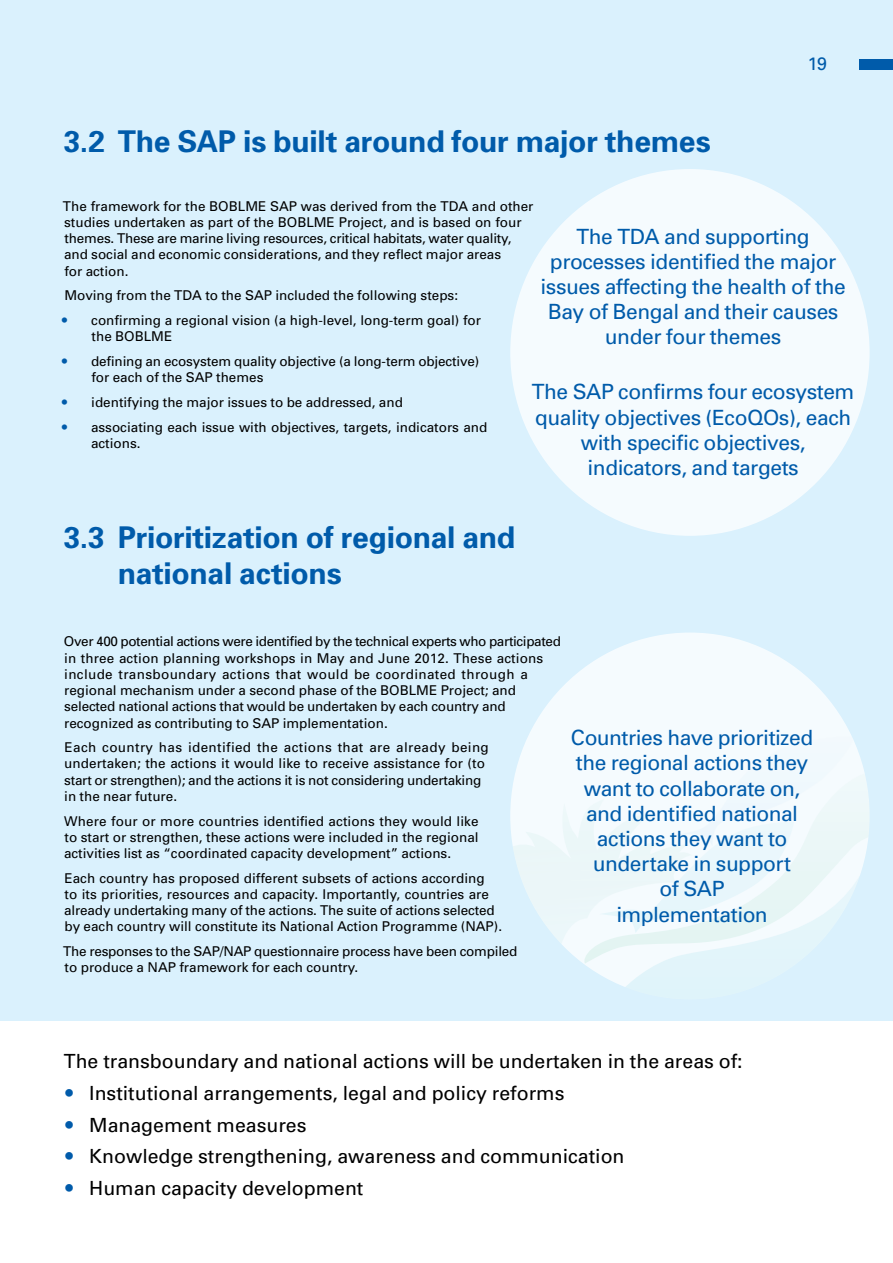
<style>
.page{position:relative;width:893px;height:1263px;background:#fff}
.page>*{position:absolute;margin:0;border:0;box-sizing:border-box;transform-origin:0 0}
.t1{font:700 30px/36px "Univers";letter-spacing:-.01em;color:#005baa}
.t2{font:21px/25.2px "Univers";letter-spacing:-.02em;color:#005baa;text-align:center}
.t3{font:19.5px/32px "Univers";color:#000}
.t4{font:18px "Univers";color:#005baa}
.t5{font:13.5px/16.2px "Univers";color:#000}
</style>
<div class="page">
<div style="left:0;top:0;width:893px;height:1020px;background:#daf1fd"></div>
<div style="left:510px;top:169px;width:360px;height:367px;background:#f5fbfe;border-radius:50%"></div>
<svg style="left:529px;top:634px;width:322px;height:101px;fill:#f5fbfe"></svg>
<svg style="left:510px;top:735px;width:360px;height:252px"></svg>
<div style="left:859px;top:59px;width:34px;height:11px;background:#005baa"></div>
<p class="t1" style="left:64px;top:122px;width:648px">3.2 The SAP is built around four major themes</p>
<p class="t4" style="left:808px;top:52px;width:21px">19</p>
<p class="t5" style="left:63px;top:198px;width:472px">The framework for the BOBLME SAP was derived from the TDA and other studies undertaken as part of the BOBLME Project, and is based on four themes. These are marine living resources, critical habitats, water quality, and social and economic considerations, and they reflect major areas<br>for action.</p>
<p class="t5" style="left:91px;top:283px;width:391px;line-height:24.8px;text-indent:-27px">Moving from the TDA to the SAP included the following steps: confirming a regional vision (a high-level, long-term goal) for</p>
<p class="t5" style="left:91px;top:324px;width:390px;line-height:24.8px">the BOBLME<br>defining an ecosystem quality objective (a long-term objective)</p>
<p class="t5" style="left:91px;top:365px;width:398px;line-height:24.8px">for each of the SAP themes<br>identifying the major issues to be addressed, and<br>associating each issue with objectives, targets, indicators and</p>
<p class="t5" style="left:91px;top:435px;width:51px">actions.</p>
<p class="t2" style="left:540px;top:223px;width:307px">The TDA and supporting processes identified the major issues affecting the health of the<br>Bay of Bengal and their causes under four themes</p>
<p class="t2" style="left:532px;top:379px;width:324px">The SAP confirms four ecosystem quality objectives (EcoQOs), each with specific objectives, indicators, and targets</p>
<p class="t1" style="left:118px;top:518px;width:399px;text-indent:-54px">3.3 Prioritization of regional and national actions</p>
<p class="t5" style="left:64px;top:633px;width:498px">Over 400 potential actions were identified by the technical experts who participated in three action planning workshops in May and June 2012. These actions include transboundary actions that would be coordinated through a regional mechanism under a second phase of the BOBLME Project; and selected national actions that would be undertaken by each country and recognized as contributing to SAP implementation.</p>
<p class="t5" style="left:64px;top:739px;width:426px">Each country has identified the actions that are already being undertaken; the actions it would like to receive assistance for (to start or strengthen); and the actions it is not considering undertaking in the near future.</p>
<p class="t5" style="left:64px;top:812px;width:416px;text-align:justify">Where four or more countries identified actions they would like to start or strengthen, these actions were included in the regional activities list as “coordinated capacity development” actions.</p>
<p class="t5" style="left:64px;top:869px;width:440px">Each country has proposed different subsets of actions according<br>to its priorities, resources and capacity. Importantly, countries are already undertaking many of the actions. The suite of actions selected by each country will constitute its National Action Programme (NAP).</p>
<p class="t5" style="left:63px;top:943px;width:456px">The responses to the SAP/NAP questionnaire process have been compiled to produce a NAP framework for each country.</p>
<p class="t2" style="left:571px;top:725px;width:244px">Countries have prioritized the regional actions they want to collaborate on, and identified national actions they want to undertake in support<br>of SAP<br>implementation</p>
<p class="t3" style="left:89px;top:1044px;width:655px;text-indent:-26px">The transboundary and national actions will be undertaken in the areas of:<br>Institutional arrangements, legal and policy reforms<br>Management measures<br>Knowledge strengthening, awareness and communication<br>Human capacity development</p>
</div>
